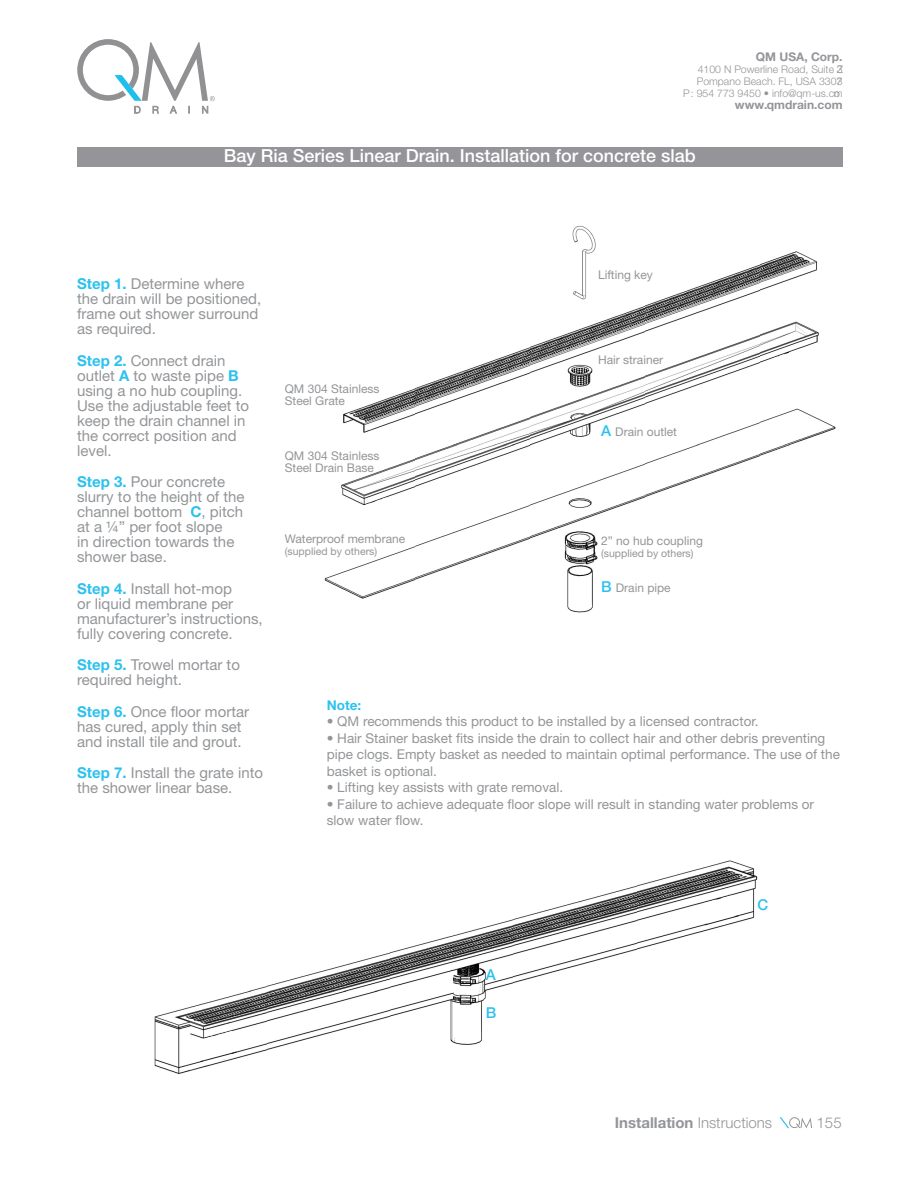
<style>
.page{position:relative;width:918px;height:1188px;background:#fff}
.page>*{position:absolute;margin:0;border:0;box-sizing:border-box;transform-origin:0 0}
.t1{font:500 18px "Helvetica Neue LT Std";color:#fff}
.t2{font:15px/15px "Helvetica Neue LT Std";color:#939598}
.t3{font:700 15px "Helvetica Neue LT Std";color:#939598}
.t4{font:300 15px "Helvetica Neue LT Std";color:#939598}
.t5{font:500 15px "Helvetica Neue LT Std";color:#2cc1ee}
.t6{font:13.5px/16.5px "Helvetica Neue LT Std";color:#939598}
.t7{font:700 13.5px "Helvetica Neue LT Std";color:#2cc1ee}
.t8{font:12px/12px "Helvetica Neue LT Std";color:#939598}
.t9{font:700 12px "Helvetica Neue LT Std";color:#949499}
.t10{font:300 10.5px/12px "Helvetica Neue LT Std";color:#949499;text-align:right}
.t11{font:10.5px "Helvetica Neue LT Std";color:#939598}
.s1{font-weight:700;color:#2cc1ee}
.s2{font-weight:500;font-size:15px;color:#2cc1ee}
.s3{font-weight:500}
.s4{font-weight:300}
</style>
<div class="page">
<svg style="left:780px;top:1117px;width:32px;height:11px"></svg>
<img style="left:154px;top:860px;width:604px;height:214px">
<div style="left:77px;top:147px;width:766px;height:20px;background:#949499"></div>
<svg style="left:77px;top:39px;width:138px;height:75px"></svg>
<img style="left:324px;top:251px;width:512px;height:362px">
<img style="left:568px;top:225px;width:28px;height:84px">
<div style="left:561px;top:440px;width:34px;height:25px;background:#fff"></div>
<svg style="left:360px;top:497px;width:30px;height:29px"></svg>
<svg style="left:773px;top:349px;width:27px;height:27px"></svg>
<svg style="left:704px;top:895px;width:36px;height:31px"></svg>
<svg style="left:200px;top:1031px;width:38px;height:32px"></svg>
<p class="t9" style="left:756px;top:49px;width:88px">QM USA, Corp.</p>
<p class="t10" style="left:683px;top:63px;width:161px">4100 N Powerline Road, Suite Z3<br>Pompano Beach. FL, USA 33073<br>P: 954 773 9450 • info@qm-us.com</p>
<p class="t9" style="left:735px;top:97px;width:109px">www.qmdrain.com</p>
<p class="t1" style="left:224px;top:145px;width:474px">Bay Ria Series Linear Drain. Installation for concrete slab</p>
<p class="t2" style="left:77px;top:276px;width:186px"><span class="s1">Step 1.</span> Determine where the drain will be positioned, frame out shower surround as required.</p>
<p class="t2" style="left:77px;top:353px;width:173px"><span class="s1">Step 2.</span> Connect drain outlet <span class="s1">A</span> to waste pipe <span class="s1">B </span>using a no hub coupling.<br>Use the adjustable feet to keep the drain channel in the correct position and level.</p>
<p class="t2" style="left:77px;top:474px;width:169px"><span class="s1">Step 3.</span> Pour concrete slurry to the height of the channel bottom <span class="s1">C</span>, pitch at a ¼” per foot slope<br>in direction towards the shower base.</p>
<p class="t2" style="left:77px;top:581px;width:187px"><span class="s1">Step 4.</span> Install hot-mop<br>or liquid membrane per manufacturer’s instructions, fully covering concrete.</p>
<p class="t2" style="left:77px;top:657px;width:164px"><span class="s1">Step 5.</span> Trowel mortar to required height.</p>
<p class="t2" style="left:77px;top:704px;width:173px"><span class="s1">Step 6.</span> Once floor mortar has cured, apply thin set and install tile and grout.</p>
<p class="t2" style="left:77px;top:765px;width:187px"><span class="s1">Step 7.</span> Install the grate into the shower linear base.</p>
<p class="t8" style="left:598px;top:268px;width:56px">Lifting key</p>
<p class="t8" style="left:285px;top:382px;width:96px">QM 304 Stainless</p>
<p class="t8" style="left:285px;top:394px;width:62px">Steel Grate</p>
<p class="t8" style="left:285px;top:449px;width:96px">QM 304 Stainless<br>Steel Drain Base</p>
<p class="t8" style="left:285px;top:533px;width:122px">Waterproof membrane</p>
<p class="t11" style="left:285px;top:545px;width:94px">(supplied by others)</p>
<p class="t8" style="left:598px;top:354px;width:67px">Hair strainer</p>
<p class="t8" style="left:601px;top:425px;width:77px"><span class="s2">A</span> Drain outlet</p>
<p class="t8" style="left:601px;top:534px;width:103px">2” no hub coupling</p>
<p class="t11" style="left:601px;top:547px;width:94px">(supplied by others)</p>
<p class="t8" style="left:601px;top:582px;width:71px"><span class="s2">B</span> Drain pipe</p>
<p class="t7" style="left:327px;top:697px;width:36px">Note:</p>
<p class="t6" style="left:327px;top:713px;width:433px"><span class="s3">•</span> QM recommends this product to be installed by a licensed contractor.</p>
<p class="t6" style="left:327px;top:729px;width:515px"><span class="s3">•</span> Hair Stainer basket fits inside the drain to collect hair and other debris preventing pipe clogs. Empty basket as needed to maintain optimal performance. The use of the basket is optional.</p>
<p class="t6" style="left:327px;top:779px;width:238px"><span class="s3">•</span> Lifting key assists with grate removal.</p>
<p class="t6" style="left:327px;top:795px;width:489px"><span class="s3">•</span> Failure to achieve adequate floor slope will result in standing water problems or slow water flow.</p>
<p class="t5" style="left:486px;top:966px;width:12px">A</p>
<p class="t5" style="left:486px;top:1004px;width:12px">B</p>
<p class="t5" style="left:758px;top:896px;width:12px">C</p>
<p class="t3" style="left:615px;top:1113px;width:159px">Installation <span class="s4">Instructions</span></p>
<p class="t4" style="left:817px;top:1114px;width:27px">155</p>
</div>
